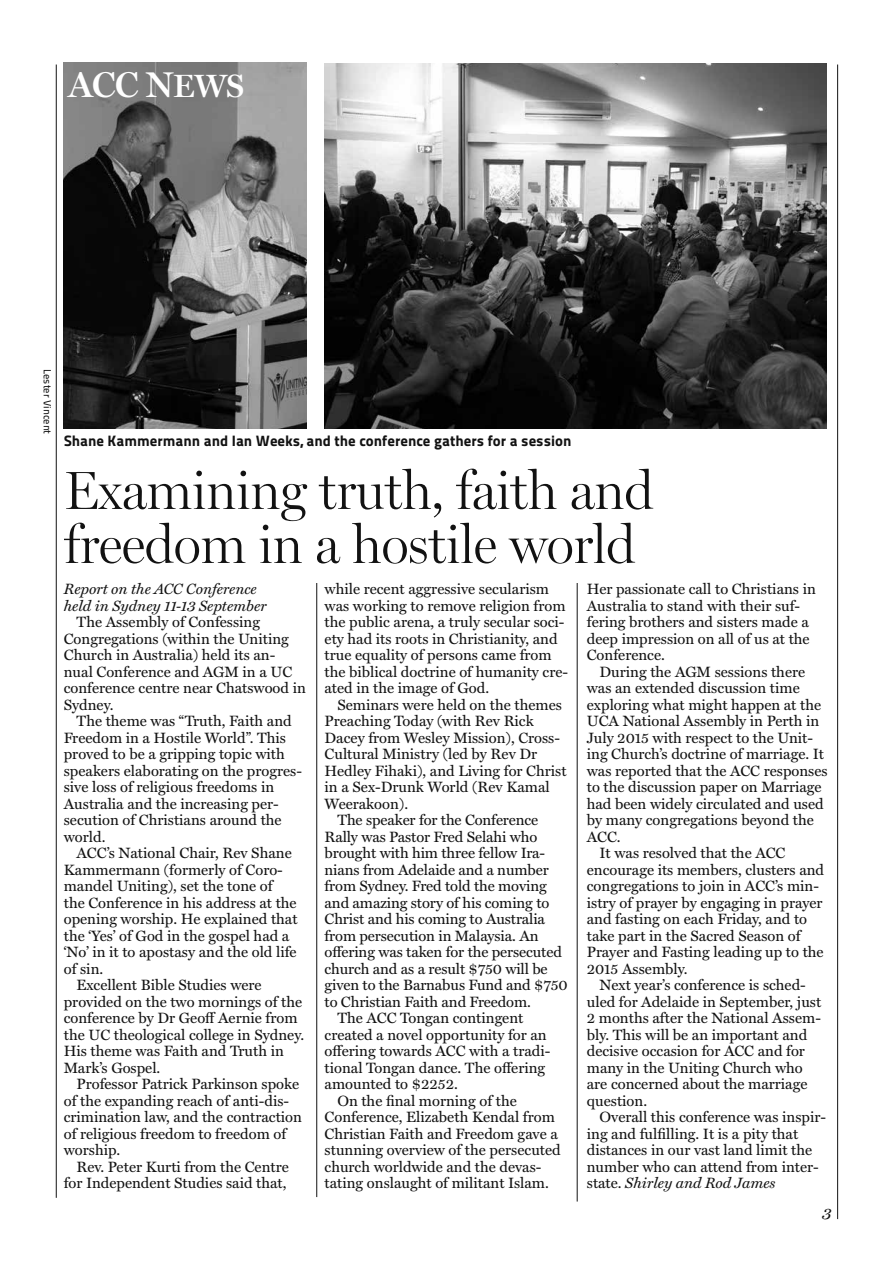
<style>
.page{position:relative;width:893px;height:1263px;background:#fff}
.page>*{position:absolute;margin:0;border:0;box-sizing:border-box;transform-origin:0 0}
.t1{font:300 54px/54px "Miller Display";letter-spacing:-.01em;color:#121212}
.t2{font:36px "Miller Display Semibold SC900";color:#fff}
.t3{font:italic 16.5px "Miller Text";color:#121212}
.t4{font:15px/16.5px "Miller Text";color:#121212}
.t5{font:italic 15px/16.5px "Miller Text";color:#121212}
.t6{font:15px "Titillium Maps 26 L 999 wt";color:#121212}
.t7{font:10.5px "Titillium Maps 26 L 500 wt";color:#121212}
.s1{font-size:32.4px}
.s2{font-style:normal}
</style>
<div class="page">
<hr style="left:56px;top:65px;width:1px;height:1133px;background:#121212">
<hr style="left:316px;top:64px;width:1px;height:1133px;background:#121212">
<hr style="left:837px;top:65px;width:1px;height:1154px;background:#121212">
<hr style="left:577px;top:68px;width:1px;height:1133px;background:#121212">
<div style="left:139px;top:63px;width:505px;height:519px;background:#fff"></div>
<img style="left:64px;top:63px;width:243px;height:366px">
<img style="left:325px;top:63px;width:501px;height:366px">
<h2 class="t2" style="left:68px;top:64px;width:178px">ACC N<span class="s1">EWS</span></h2>
<p class="t7" style="left:55px;top:369px;width:67px;rotate:90deg">Lester Vincent</p>
<p class="t6" style="left:64px;top:428px;width:509px">Shane Kammermann and Ian Weeks, and the conference gathers for a session</p>
<h1 class="t1" style="left:64px;top:465px;width:592px">Examining truth, faith and freedom in a hostile world</h1>
<p class="t5" style="left:64px;top:581px;width:204px">Report on the ACC Conference held in Sydney 11-13 September</p>
<p class="t4" style="left:64px;top:614px;width:244px;text-indent:13px">The Assembly of Confessing<br>Congregations (within the Uniting<br>Church in Australia) held its an&shy;nual Conference and AGM in a UC conference centre near Chatswood in<br>Sydney.</p>
<p class="t4" style="left:64px;top:713px;width:240px;text-indent:13px">The theme was “Truth, Faith and<br>Freedom in a Hostile World”. This proved to be a gripping topic with speakers elaborating on the progres&shy;sive loss of religious freedoms in<br>Australia and the increasing per&shy;secution of Christians around the world.</p>
<p class="t4" style="left:77px;top:845px;width:217px">ACC’s National Chair, Rev Shane</p>
<p class="t4" style="left:64px;top:861px;width:221px">Kammermann (formerly of Coro-</p>
<p class="t4" style="left:64px;top:878px;width:210px">mandel Uniting), set the tone of</p>
<p class="t4" style="left:64px;top:894px;width:234px">the Conference in his address at the</p>
<p class="t4" style="left:64px;top:911px;width:235px">opening worship. He explained that</p>
<p class="t4" style="left:64px;top:927px;width:227px">the ‘Yes’ of God in the gospel had a</p>
<p class="t4" style="left:64px;top:944px;width:234px">‘No’ in it to apostasy and the old life</p>
<p class="t4" style="left:64px;top:960px;width:41px">of sin.</p>
<p class="t4" style="left:77px;top:977px;width:187px">Excellent Bible Studies were</p>
<p class="t4" style="left:64px;top:993px;width:240px">provided on the two mornings of the</p>
<p class="t4" style="left:64px;top:1010px;width:235px">conference by Dr Geoff Aernie from</p>
<p class="t4" style="left:64px;top:1026px;width:242px">the UC theological college in Sydney.</p>
<p class="t4" style="left:64px;top:1043px;width:222px">His theme was Faith and Truth in</p>
<p class="t4" style="left:64px;top:1059px;width:98px">Mark’s Gospel.</p>
<p class="t4" style="left:77px;top:1076px;width:224px">Professor Patrick Parkinson spoke</p>
<p class="t4" style="left:64px;top:1092px;width:227px">of the expanding reach of anti-dis-</p>
<p class="t4" style="left:64px;top:1109px;width:240px">crimination law, and the contraction</p>
<p class="t4" style="left:64px;top:1125px;width:224px">of religious freedom to freedom of</p>
<p class="t4" style="left:64px;top:1142px;width:58px">worship.</p>
<p class="t4" style="left:77px;top:1158px;width:214px">Rev. Peter Kurti from the Centre</p>
<p class="t4" style="left:64px;top:1175px;width:224px">for Independent Studies said that,</p>
<p class="t4" style="left:325px;top:581px;width:245px">while recent aggressive secularism was working to remove religion from the public arena, a truly secular soci&shy;ety had its roots in Christianity, and true equality of persons came from the biblical doctrine of humanity cre&shy;ated in the image of God.</p>
<p class="t4" style="left:337px;top:696px;width:226px">Seminars were held on the themes</p>
<p class="t4" style="left:325px;top:713px;width:211px">Preaching Today (with Rev Rick</p>
<p class="t4" style="left:325px;top:729px;width:237px">Dacey from Wesley Mission), Cross-</p>
<p class="t4" style="left:325px;top:746px;width:214px">Cultural Ministry (led by Rev Dr</p>
<p class="t4" style="left:325px;top:762px;width:244px">Hedley Fihaki), and Living for Christ</p>
<p class="t4" style="left:325px;top:779px;width:227px">in a Sex-Drunk World (Rev Kamal</p>
<p class="t4" style="left:325px;top:795px;width:85px">Weerakoon).</p>
<p class="t4" style="left:337px;top:812px;width:202px">The speaker for the Conference</p>
<p class="t4" style="left:325px;top:828px;width:214px">Rally was Pastor Fred Selahi who</p>
<p class="t4" style="left:325px;top:845px;width:222px">brought with him three fellow Ira-</p>
<p class="t4" style="left:325px;top:861px;width:226px">nians from Adelaide and a number</p>
<p class="t4" style="left:325px;top:878px;width:224px">from Sydney. Fred told the moving</p>
<p class="t4" style="left:325px;top:894px;width:226px">and amazing story of his coming to</p>
<p class="t4" style="left:325px;top:911px;width:222px">Christ and his coming to Australia</p>
<p class="t4" style="left:325px;top:927px;width:215px">from persecution in Malaysia. An</p>
<p class="t4" style="left:325px;top:944px;width:239px">offering was taken for the persecuted</p>
<p class="t4" style="left:325px;top:960px;width:225px">church and as a result $750 will be</p>
<p class="t4" style="left:325px;top:977px;width:244px">given to the Barnabus Fund and $750</p>
<p class="t4" style="left:325px;top:993px;width:208px">to Christian Faith and Freedom.</p>
<p class="t4" style="left:337px;top:1010px;width:188px">The ACC Tongan contingent</p>
<p class="t4" style="left:325px;top:1026px;width:224px">created a novel opportunity for an</p>
<p class="t4" style="left:325px;top:1043px;width:227px">offering towards ACC with a tradi-</p>
<p class="t4" style="left:325px;top:1059px;width:222px">tional Tongan dance. The offering</p>
<p class="t4" style="left:325px;top:1076px;width:135px">amounted to $2252.</p>
<p class="t4" style="left:337px;top:1092px;width:181px">On the final morning of the</p>
<p class="t4" style="left:325px;top:1109px;width:232px">Conference, Elizabeth Kendal from</p>
<p class="t4" style="left:325px;top:1125px;width:235px">Christian Faith and Freedom gave a</p>
<p class="t4" style="left:325px;top:1142px;width:238px">stunning overview of the persecuted</p>
<p class="t4" style="left:325px;top:1158px;width:218px">church worldwide and the devas-</p>
<p class="t4" style="left:325px;top:1175px;width:226px">tating onslaught of militant Islam.</p>
<p class="t4" style="left:587px;top:581px;width:231px">Her passionate call to Christians in<br>Australia to stand with their suf&shy;fering brothers and sisters made a deep impression on all of us at the<br>Conference.</p>
<p class="t4" style="left:600px;top:663px;width:207px">During the AGM sessions there</p>
<p class="t4" style="left:587px;top:680px;width:214px">was an extended discussion time</p>
<p class="t4" style="left:587px;top:696px;width:236px">exploring what might happen at the</p>
<p class="t4" style="left:587px;top:713px;width:234px">UCA National Assembly in Perth in</p>
<p class="t4" style="left:587px;top:729px;width:228px">July 2015 with respect to the Unit-</p>
<p class="t4" style="left:587px;top:746px;width:239px">ing Church’s doctrine of marriage. It</p>
<p class="t4" style="left:587px;top:762px;width:242px">was reported that the ACC responses</p>
<p class="t4" style="left:587px;top:779px;width:236px">to the discussion paper on Marriage</p>
<p class="t4" style="left:587px;top:795px;width:238px">had been widely circulated and used</p>
<p class="t4" style="left:587px;top:812px;width:229px">by many congregations beyond the</p>
<p class="t4" style="left:587px;top:828px;width:35px">ACC.</p>
<p class="t4" style="left:600px;top:845px;width:187px">It was resolved that the ACC</p>
<p class="t4" style="left:587px;top:861px;width:239px">encourage its members, clusters and</p>
<p class="t4" style="left:587px;top:878px;width:234px">congregations to join in ACC’s min-</p>
<p class="t4" style="left:587px;top:894px;width:237px">istry of prayer by engaging in prayer</p>
<p class="t4" style="left:587px;top:911px;width:222px">and fasting on each Friday, and to</p>
<p class="t4" style="left:587px;top:927px;width:215px">take part in the Sacred Season of</p>
<p class="t4" style="left:587px;top:944px;width:238px">Prayer and Fasting leading up to the</p>
<p class="t4" style="left:587px;top:960px;width:102px">2015 Assembly.</p>
<p class="t4" style="left:600px;top:977px;width:208px">Next year’s conference is sched-</p>
<p class="t4" style="left:587px;top:993px;width:236px">uled for Adelaide in September, just</p>
<p class="t4" style="left:587px;top:1010px;width:236px">2 months after the National Assem-</p>
<p class="t4" style="left:587px;top:1026px;width:222px">bly. This will be an important and</p>
<p class="t4" style="left:587px;top:1043px;width:220px">decisive occasion for ACC and for</p>
<p class="t4" style="left:587px;top:1059px;width:217px">many in the Uniting Church who</p>
<p class="t4" style="left:587px;top:1076px;width:222px">are concerned about the marriage</p>
<p class="t4" style="left:587px;top:1092px;width:62px">question.</p>
<p class="t4" style="left:600px;top:1109px;width:228px">Overall this conference was inspir-</p>
<p class="t4" style="left:587px;top:1125px;width:213px">ing and fulfilling. It is a pity that</p>
<p class="t4" style="left:587px;top:1142px;width:227px">distances in our vast land limit the</p>
<p class="t4" style="left:587px;top:1158px;width:234px">number who can attend from inter-</p>
<p class="t5" style="left:587px;top:1175px;width:190px"><span class="s2">state.</span> Shirley and Rod James</p>
<p class="t3" style="left:822px;top:1204px;width:11px">3</p>
</div>
